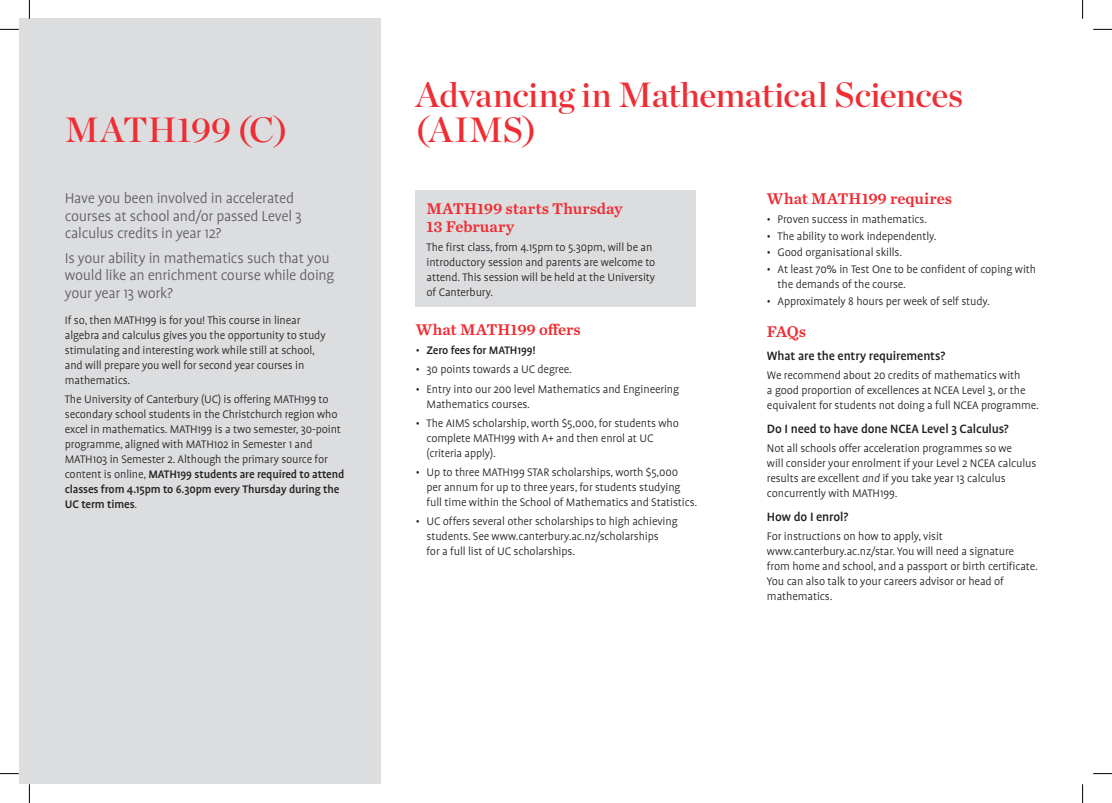
<style>
.page{position:relative;width:1112px;height:803px;background:#fff}
.page>*{position:absolute;margin:0;border:0;box-sizing:border-box;transform-origin:0 0}
.t1{font:35px/35px "Chronicle Display Semi";letter-spacing:-.005em;color:#ee2d34}
.t2{font:300 16.25px/17.5px "Profile Pro";letter-spacing:-.02em;color:#5f5f62}
.t3{font:16.25px/17.5px "Chronicle Text G4 Semi";color:#ee2d34}
.t4{font:500 13.75px "Profile Pro";letter-spacing:-.01em;color:#231f20}
.t5{font:300 12.5px/15px "Profile Pro";letter-spacing:-.01em;color:#231f20}
.t6{font:500 12.5px "Profile Pro";letter-spacing:-.01em;color:#231f20}
.s1{font-weight:500}
.s2{font-weight:300}
.s3{font-style:italic}
</style>
<div class="page">
<div style="left:19px;top:19px;width:361px;height:765px;background:#dcdddf"></div>
<div style="left:416px;top:191px;width:280px;height:116px;background:#dcdddf"></div>
<svg style="left:0;top:29px;width:19px;height:1px"></svg>
<svg style="left:1093px;top:29px;width:18px;height:1px"></svg>
<svg style="left:0;top:773px;width:19px;height:1px"></svg>
<svg style="left:1093px;top:773px;width:18px;height:1px"></svg>
<svg style="left:29px;top:0;width:1px;height:19px"></svg>
<svg style="left:29px;top:784px;width:1px;height:19px"></svg>
<svg style="left:1082px;top:0;width:1px;height:19px"></svg>
<svg style="left:1082px;top:784px;width:1px;height:19px"></svg>
<h1 class="t1" style="left:65px;top:110px;width:224px">MATH199 (C)</h1>
<h2 class="t2" style="left:65px;top:190px;width:238px">Have you been involved in accelerated courses at school and/or passed Level 3 calculus credits in year 12?</h2>
<h2 class="t2" style="left:65px;top:250px;width:271px">Is your ability in mathematics such that you would like an enrichment course while doing your year 13 work?</h2>
<p class="t5" style="left:65px;top:313px;width:262px">If so, then MATH199 is for you! This course in linear algebra and calculus gives you the opportunity to study stimulating and interesting work while still at school, and will prepare you well for second year courses in mathematics.</p>
<p class="t5" style="left:65px;top:392px;width:281px">The University of Canterbury (UC) is offering MATH199 to secondary school students in the Christchurch region who excel in mathematics. MATH199 is a two semester, 30-point programme, aligned with MATH102 in Semester 1 and MATH103 in Semester 2. Although the primary source for content is online, <span class="s1">MATH199 students are required to attend classes from 4.15pm to 6.30pm every Thursday during the UC term times</span>.</p>
<h1 class="t1" style="left:416px;top:74px;width:548px">Advancing in Mathematical Sciences (AIMS)</h1>
<h2 class="t3" style="left:426px;top:199px;width:197px">MATH199 starts Thursday<br>13 February</h2>
<p class="t5" style="left:426px;top:240px;width:230px">The first class, from 4.15pm to 5.30pm, will be an introductory session and parents are welcome to attend. This session will be held at the University of Canterbury.</p>
<h2 class="t3" style="left:416px;top:320px;width:166px">What MATH199 offers</h2>
<p class="t6" style="left:416px;top:343px;width:121px"><span class="s2">•</span> Zero fees for MATH199!</p>
<p class="t5" style="left:416px;top:363px;width:157px">• 30 points towards a UC degree.</p>
<p class="t5" style="left:426px;top:382px;width:254px;text-indent:-11px">• Entry into our 200 level Mathematics and Engineering<br>Mathematics courses.</p>
<p class="t5" style="left:426px;top:416px;width:254px;text-indent:-11px">• The AIMS scholarship, worth $5,000, for students who complete MATH199 with A+ and then enrol at UC (criteria apply).</p>
<p class="t5" style="left:426px;top:465px;width:272px;text-indent:-11px">• Up to three MATH199 STAR scholarships, worth $5,000<br>per annum for up to three years, for students studying full time within the School of Mathematics and Statistics.</p>
<p class="t5" style="left:426px;top:515px;width:253px;text-indent:-11px">• UC offers several other scholarships to high achieving students. See www.canterbury.ac.nz/scholarships<br>for a full list of UC scholarships.</p>
<h2 class="t3" style="left:766px;top:188px;width:186px">What MATH199 requires</h2>
<p class="t5" style="left:766px;top:212px;width:162px">• Proven success in mathematics.</p>
<p class="t5" style="left:766px;top:229px;width:171px">• The ability to work independently.</p>
<p class="t5" style="left:766px;top:246px;width:137px">• Good organisational skills.</p>
<p class="t5" style="left:777px;top:262px;width:260px;text-indent:-11px">• At least 70% in Test One to be confident of coping with the demands of the course.</p>
<p class="t5" style="left:766px;top:294px;width:224px">• Approximately 8 hours per week of self study.</p>
<h2 class="t3" style="left:766px;top:322px;width:41px">FAQs</h2>
<p class="t4" style="left:766px;top:348px;width:180px">What are the entry requirements?</p>
<p class="t5" style="left:766px;top:368px;width:273px">We recommend about 20 credits of mathematics with<br>a good proportion of excellences at NCEA Level 3, or the equivalent for students not doing a full NCEA programme.</p>
<p class="t4" style="left:766px;top:421px;width:243px">Do I need to have done NCEA Level 3 Calculus?</p>
<p class="t5" style="left:766px;top:441px;width:271px">Not all schools offer acceleration programmes so we<br>will consider your enrolment if your Level 2 NCEA calculus results are excellent <span class="s3">and</span> if you take year 13 calculus concurrently with MATH199.</p>
<p class="t4" style="left:766px;top:509px;width:83px">How do I enrol?</p>
<p class="t5" style="left:766px;top:529px;width:272px">For instructions on how to apply, visit www.canterbury.ac.nz/star. You will need a signature from home and school, and a passport or birth certificate.<br>You can also talk to your careers advisor or head of mathematics.</p>
</div>
